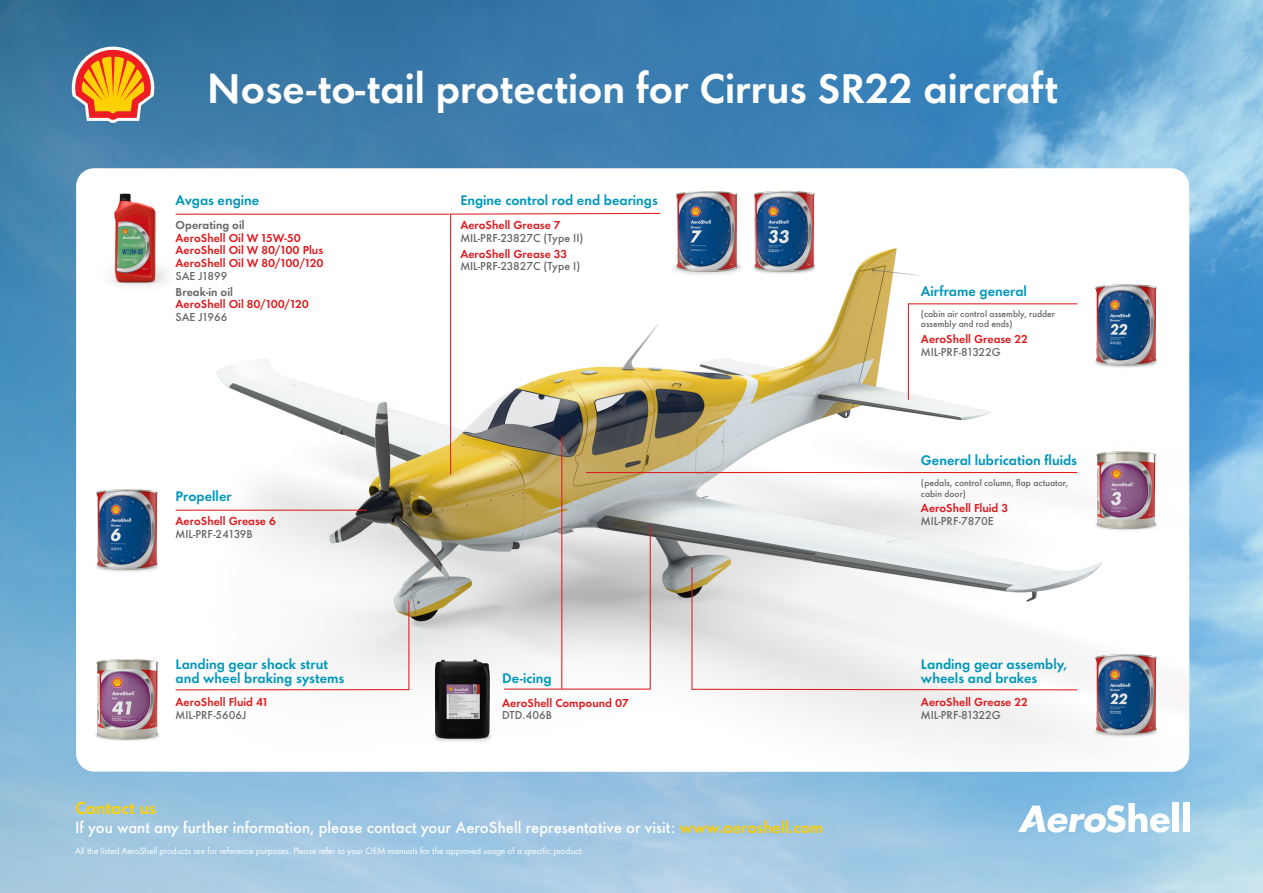
<style>
.page{position:relative;width:1263px;height:893px;background:#fff}
.page>*{position:absolute;margin:0;border:0;box-sizing:border-box;transform-origin:0 0}
.t1{font:800 38.25px "Shell";color:#fff}
.t2{font:800 15.9px "Shell";color:#fed105}
.Red_subhead{font:500 14.85px "Shell";color:#fff}
.Red_subhead-2{font:800 12.75px/13.8px "Shell";color:#0097bb}
.Red_subhead-3{font:800 10.65px "Shell";color:#dd1d21}
.Red_subhead-4{font:500 10.65px "Shell";color:#666}
.Red_subhead-5{font:800 10.65px "Shell";color:#666}
.Red_subhead-6{font:8.55px "Shell";color:#fff}
.Red_subhead-7{font:500 8.55px/10.2px "Shell";color:#666}
.s1{font-weight:800;color:#fbce07}
</style>
<div class="page">
<img style="left:0;top:0;width:1263px;height:893px">
<div style="left:76px;top:168px;width:1113px;height:604px;background:#fff;border-radius:18px"></div>
<svg style="left:1018px;top:803px;width:152px;height:30px"></svg>
<div style="left:1172px;top:803px;width:7px;height:29px;background:#fff"></div>
<div style="left:1183px;top:803px;width:6px;height:29px;background:#fff"></div>
<svg style="left:72px;top:47px;width:82px;height:76px;background:#cd8d50"></svg>
<img style="left:155px;top:181px;width:1034px;height:591px">
<img style="left:666px;top:182px;width:78px;height:103px">
<img style="left:744px;top:182px;width:80px;height:103px">
<img style="left:111px;top:188px;width:62px;height:104px">
<hr style="left:176px;top:214px;width:274px;height:1px;background:#dd1d21">
<hr style="left:176px;top:510px;width:191px;height:1px;background:#dd1d21">
<svg style="left:175px;top:600px;width:235px;height:91px"></svg>
<svg style="left:450px;top:212px;width:211px;height:264px"></svg>
<svg style="left:691px;top:566px;width:387px;height:125px"></svg>
<img style="left:1076px;top:439px;width:93px;height:104px">
<svg style="left:907px;top:303px;width:171px;height:98px"></svg>
<img style="left:96px;top:485px;width:75px;height:97px">
<img style="left:1077px;top:644px;width:93px;height:104px">
<img style="left:1077px;top:274px;width:93px;height:104px">
<img style="left:95px;top:653px;width:71px;height:97px">
<hr style="left:586px;top:472px;width:491px;height:1px;background:#dd1d21">
<svg style="left:503px;top:525px;width:148px;height:165px"></svg>
<img style="left:409px;top:647px;width:105px;height:104px">
<hr style="left:561px;top:436px;width:1px;height:253px;background:#dd1d21">
<p class="t1" style="left:207px;top:57px;width:852px">Nose-to-tail protection for Cirrus SR22 aircraft</p>
<p class="Red_subhead-2" style="left:176px;top:193px;width:85px">Avgas engine</p>
<p class="Red_subhead-5" style="left:176px;top:216px;width:71px">Operating oil</p>
<p class="Red_subhead-3" style="left:176px;top:229px;width:127px">AeroShell Oil W 15W-50</p>
<p class="Red_subhead-3" style="left:176px;top:242px;width:149px">AeroShell Oil W 80/100 Plus</p>
<p class="Red_subhead-3" style="left:176px;top:254px;width:149px">AeroShell Oil W 80/100/120</p>
<p class="Red_subhead-4" style="left:176px;top:267px;width:53px">SAE J1899</p>
<p class="Red_subhead-5" style="left:176px;top:283px;width:59px">Break-in oil</p>
<p class="Red_subhead-3" style="left:176px;top:295px;width:135px">AeroShell Oil 80/100/120</p>
<p class="Red_subhead-4" style="left:176px;top:308px;width:53px">SAE J1966</p>
<p class="Red_subhead-2" style="left:176px;top:489px;width:58px">Propeller</p>
<p class="Red_subhead-3" style="left:176px;top:512px;width:102px">AeroShell Grease 6</p>
<p class="Red_subhead-4" style="left:176px;top:525px;width:79px">MIL-PRF-24139B</p>
<p class="Red_subhead-2" style="left:176px;top:656px;width:170px">Landing gear shock strut and wheel braking systems</p>
<p class="Red_subhead-3" style="left:176px;top:693px;width:93px">AeroShell Fluid 41</p>
<p class="Red_subhead-4" style="left:176px;top:706px;width:72px">MIL-PRF-5606J</p>
<p class="Red_subhead-2" style="left:460px;top:193px;width:199px">Engine control rod end bearings</p>
<p class="Red_subhead-3" style="left:460px;top:216px;width:102px">AeroShell Grease 7</p>
<p class="Red_subhead-4" style="left:460px;top:229px;width:125px">MIL-PRF-23827C (Type II)</p>
<p class="Red_subhead-3" style="left:460px;top:245px;width:108px">AeroShell Grease 33</p>
<p class="Red_subhead-4" style="left:460px;top:257px;width:121px">MIL-PRF-23827C (Type I)</p>
<p class="Red_subhead-2" style="left:502px;top:670px;width:51px">De-icing</p>
<p class="Red_subhead-3" style="left:502px;top:694px;width:128px">AeroShell Compound 07</p>
<p class="Red_subhead-4" style="left:502px;top:706px;width:51px">DTD.406B</p>
<p class="t2" style="left:75px;top:794px;width:82px">Contact us</p>
<p class="Red_subhead" style="left:75px;top:815px;width:749px">If you want any further information, please contact your AeroShell representative or visit: <span class="s1">www.aeroshell.com</span></p>
<p class="Red_subhead-6" style="left:75px;top:844px;width:510px">All the listed AeroShell products are for reference purposes. Please refer to your OEM manuals for the approved usage of a specific product.</p>
<p class="Red_subhead-2" style="left:921px;top:283px;width:107px">Airframe general</p>
<p class="Red_subhead-7" style="left:921px;top:308px;width:136px">(cabin air control assembly, rudder assembly and rod ends)</p>
<p class="Red_subhead-3" style="left:921px;top:330px;width:108px">AeroShell Grease 22</p>
<p class="Red_subhead-4" style="left:921px;top:343px;width:81px">MIL-PRF-81322G</p>
<p class="Red_subhead-2" style="left:921px;top:453px;width:158px">General lubrication fluids</p>
<p class="Red_subhead-7" style="left:921px;top:477px;width:149px">(pedals, control column, flap actuator, cabin door)</p>
<p class="Red_subhead-3" style="left:921px;top:499px;width:89px">AeroShell Fluid 3</p>
<p class="Red_subhead-4" style="left:921px;top:512px;width:74px">MIL-PRF-7870E</p>
<p class="Red_subhead-2" style="left:921px;top:656px;width:148px">Landing gear assembly, wheels and brakes</p>
<p class="Red_subhead-3" style="left:921px;top:693px;width:108px">AeroShell Grease 22</p>
<p class="Red_subhead-4" style="left:921px;top:706px;width:81px">MIL-PRF-81322G</p>
</div>
